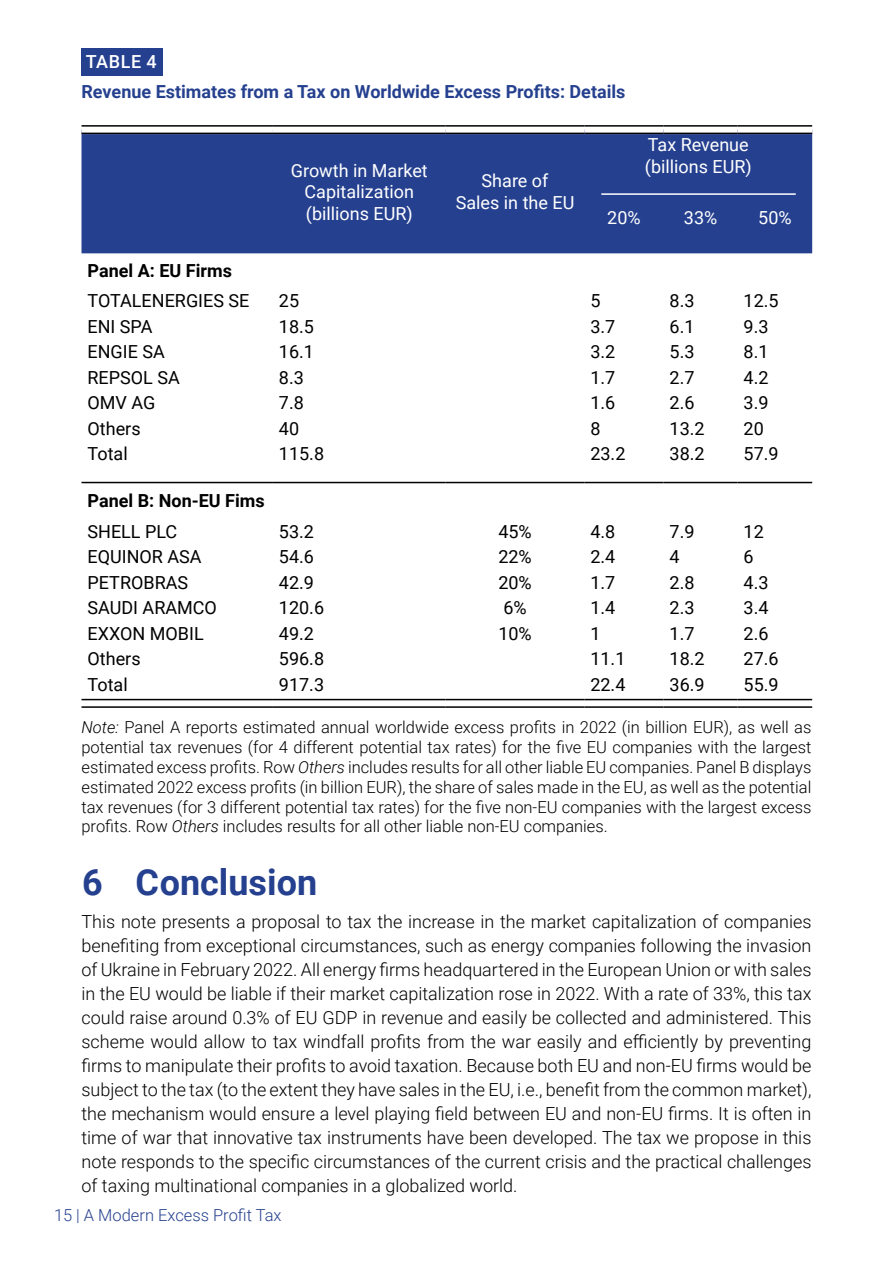
<style>
.page{position:relative;width:893px;height:1263px;background:#fff}
.page>*{position:absolute;margin:0;border:0;box-sizing:border-box;transform-origin:0 0}
.t1{font:700 36px "Roboto";color:#25408f}
.t2{font:300 18px/24px "Roboto";color:#000;text-align:justify}
.t3{font:18px "Roboto";color:#000}
.t4{font:18px/21.6px "Roboto";color:#fff;text-align:center}
.t5{font:700 18px "Roboto";color:#25408f}
.t6{font:700 18px "Roboto";color:#000}
.t7{font:500 18px "Roboto";letter-spacing:.035em;color:#fff}
.t8{font:300 16.5px/19.8px "Roboto";color:#000;text-align:justify}
.t9{font:300 16.5px "Roboto";color:#25408f}
.s1{font-style:italic}
</style>
<div class="page">
<div style="left:82px;top:48px;width:81px;height:27px;background:#25408f"></div>
<div style="left:82px;top:134px;width:730px;height:119px;background:#25408f"></div>
<svg style="left:82px;top:130px;width:191px;height:3px"></svg>
<svg style="left:273px;top:129px;width:173px;height:4px"></svg>
<svg style="left:446px;top:132px;width:138px;height:1px"></svg>
<svg style="left:584px;top:129px;width:80px;height:4px"></svg>
<svg style="left:664px;top:129px;width:74px;height:4px"></svg>
<svg style="left:738px;top:132px;width:74px;height:1px"></svg>
<svg style="left:82px;top:700px;width:191px;height:1px"></svg>
<svg style="left:273px;top:700px;width:173px;height:1px"></svg>
<svg style="left:446px;top:700px;width:138px;height:1px"></svg>
<svg style="left:584px;top:700px;width:80px;height:1px"></svg>
<svg style="left:664px;top:700px;width:74px;height:1px"></svg>
<svg style="left:738px;top:700px;width:74px;height:1px"></svg>
<hr style="left:82px;top:125px;width:191px;height:2px;background:#000">
<hr style="left:82px;top:133px;width:191px;height:1px;background:#000">
<hr style="left:273px;top:125px;width:173px;height:2px;background:#000">
<hr style="left:273px;top:133px;width:173px;height:1px;background:#000">
<hr style="left:446px;top:125px;width:138px;height:2px;background:#000">
<hr style="left:446px;top:133px;width:138px;height:1px;background:#000">
<hr style="left:584px;top:125px;width:80px;height:2px;background:#000">
<hr style="left:584px;top:133px;width:80px;height:1px;background:#000">
<hr style="left:664px;top:125px;width:74px;height:2px;background:#000">
<hr style="left:664px;top:133px;width:74px;height:1px;background:#000">
<hr style="left:738px;top:125px;width:74px;height:2px;background:#000">
<hr style="left:738px;top:133px;width:74px;height:1px;background:#000">
<hr style="left:82px;top:482px;width:191px;height:1px;background:#000">
<hr style="left:273px;top:482px;width:173px;height:1px;background:#000">
<hr style="left:446px;top:482px;width:138px;height:1px;background:#000">
<hr style="left:584px;top:482px;width:80px;height:1px;background:#000">
<hr style="left:664px;top:482px;width:74px;height:1px;background:#000">
<hr style="left:738px;top:482px;width:74px;height:1px;background:#000">
<hr style="left:82px;top:699px;width:191px;height:1px;background:#000">
<hr style="left:82px;top:706px;width:191px;height:2px;background:#000">
<hr style="left:273px;top:699px;width:173px;height:1px;background:#000">
<hr style="left:273px;top:706px;width:173px;height:2px;background:#000">
<hr style="left:446px;top:699px;width:138px;height:1px;background:#000">
<hr style="left:446px;top:706px;width:138px;height:2px;background:#000">
<hr style="left:584px;top:699px;width:80px;height:1px;background:#000">
<hr style="left:584px;top:706px;width:80px;height:2px;background:#000">
<hr style="left:664px;top:699px;width:74px;height:1px;background:#000">
<hr style="left:664px;top:706px;width:74px;height:2px;background:#000">
<hr style="left:738px;top:699px;width:74px;height:1px;background:#000">
<hr style="left:738px;top:706px;width:74px;height:2px;background:#000">
<hr style="left:601px;top:193px;width:195px;height:2px;background:#fff">
<p class="t7" style="left:86px;top:48px;width:72px">TABLE 4</p>
<p class="t5" style="left:82px;top:78px;width:545px">Revenue Estimates from a Tax on Worldwide Excess Profits: Details</p>
<p class="t4" style="left:291px;top:159px;width:138px">Growth in Market<br>Capitalization (billions EUR)</p>
<p class="t4" style="left:456px;top:170px;width:120px">Share of<br>Sales in the EU</p>
<p class="t4" style="left:645px;top:134px;width:108px;text-align:left">Tax Revenue (billions EUR)</p>
<p class="t4" style="left:607px;top:206px;width:35px">20%</p>
<p class="t4" style="left:684px;top:206px;width:35px">33%</p>
<p class="t4" style="left:758px;top:206px;width:35px">50%</p>
<p class="t6" style="left:88px;top:258px;width:146px">Panel A: EU Firms</p>
<p class="t3" style="left:88px;top:288px;width:163px">TOTALENERGIES SE</p>
<p class="t3" style="left:279px;top:288px;width:22px">25</p>
<p class="t3" style="left:590px;top:288px;width:12px">5</p>
<p class="t3" style="left:670px;top:288px;width:26px">8.3</p>
<p class="t3" style="left:744px;top:288px;width:37px">12.5</p>
<p class="t3" style="left:88px;top:314px;width:66px">ENI SPA</p>
<p class="t3" style="left:279px;top:314px;width:37px">18.5</p>
<p class="t3" style="left:590px;top:314px;width:26px">3.7</p>
<p class="t3" style="left:670px;top:314px;width:26px">6.1</p>
<p class="t3" style="left:744px;top:314px;width:26px">9.3</p>
<p class="t3" style="left:88px;top:339px;width:79px">ENGIE SA</p>
<p class="t3" style="left:279px;top:339px;width:37px">16.1</p>
<p class="t3" style="left:590px;top:339px;width:26px">3.2</p>
<p class="t3" style="left:670px;top:339px;width:26px">5.3</p>
<p class="t3" style="left:744px;top:339px;width:26px">8.1</p>
<p class="t3" style="left:88px;top:365px;width:94px">REPSOL SA</p>
<p class="t3" style="left:279px;top:365px;width:26px">8.3</p>
<p class="t3" style="left:590px;top:365px;width:26px">1.7</p>
<p class="t3" style="left:670px;top:365px;width:26px">2.7</p>
<p class="t3" style="left:744px;top:365px;width:26px">4.2</p>
<p class="t3" style="left:88px;top:390px;width:69px">OMV AG</p>
<p class="t3" style="left:279px;top:390px;width:26px">7.8</p>
<p class="t3" style="left:590px;top:390px;width:26px">1.6</p>
<p class="t3" style="left:670px;top:390px;width:26px">2.6</p>
<p class="t3" style="left:744px;top:390px;width:26px">3.9</p>
<p class="t3" style="left:88px;top:416px;width:55px">Others</p>
<p class="t3" style="left:279px;top:416px;width:22px">40</p>
<p class="t3" style="left:590px;top:416px;width:12px">8</p>
<p class="t3" style="left:670px;top:416px;width:37px">13.2</p>
<p class="t3" style="left:744px;top:416px;width:22px">20</p>
<p class="t3" style="left:88px;top:441px;width:42px">Total</p>
<p class="t3" style="left:279px;top:441px;width:47px">115.8</p>
<p class="t3" style="left:590px;top:441px;width:37px">23.2</p>
<p class="t3" style="left:670px;top:441px;width:37px">38.2</p>
<p class="t3" style="left:744px;top:441px;width:37px">57.9</p>
<p class="t6" style="left:88px;top:488px;width:179px">Panel B: Non-EU Fims</p>
<p class="t3" style="left:88px;top:519px;width:91px">SHELL PLC</p>
<p class="t3" style="left:279px;top:519px;width:37px">53.2</p>
<p class="t3" style="left:498px;top:519px;width:35px">45%</p>
<p class="t3" style="left:590px;top:519px;width:26px">4.8</p>
<p class="t3" style="left:670px;top:519px;width:26px">7.9</p>
<p class="t3" style="left:744px;top:519px;width:22px">12</p>
<p class="t3" style="left:88px;top:544px;width:116px">EQUINOR ASA</p>
<p class="t3" style="left:279px;top:544px;width:37px">54.6</p>
<p class="t3" style="left:498px;top:544px;width:35px">22%</p>
<p class="t3" style="left:590px;top:544px;width:26px">2.4</p>
<p class="t3" style="left:670px;top:544px;width:12px">4</p>
<p class="t3" style="left:744px;top:544px;width:12px">6</p>
<p class="t3" style="left:88px;top:570px;width:102px">PETROBRAS</p>
<p class="t3" style="left:279px;top:570px;width:37px">42.9</p>
<p class="t3" style="left:498px;top:570px;width:35px">20%</p>
<p class="t3" style="left:590px;top:570px;width:26px">1.7</p>
<p class="t3" style="left:670px;top:570px;width:26px">2.8</p>
<p class="t3" style="left:744px;top:570px;width:26px">4.3</p>
<p class="t3" style="left:88px;top:595px;width:131px">SAUDI ARAMCO</p>
<p class="t3" style="left:279px;top:595px;width:47px">120.6</p>
<p class="t3" style="left:503px;top:595px;width:25px">6%</p>
<p class="t3" style="left:590px;top:595px;width:26px">1.4</p>
<p class="t3" style="left:670px;top:595px;width:26px">2.3</p>
<p class="t3" style="left:744px;top:595px;width:26px">3.4</p>
<p class="t3" style="left:88px;top:621px;width:118px">EXXON MOBIL</p>
<p class="t3" style="left:279px;top:621px;width:37px">49.2</p>
<p class="t3" style="left:498px;top:621px;width:35px">10%</p>
<p class="t3" style="left:590px;top:621px;width:12px">1</p>
<p class="t3" style="left:670px;top:621px;width:26px">1.7</p>
<p class="t3" style="left:744px;top:621px;width:26px">2.6</p>
<p class="t3" style="left:88px;top:646px;width:55px">Others</p>
<p class="t3" style="left:279px;top:646px;width:47px">596.8</p>
<p class="t3" style="left:590px;top:646px;width:37px">11.1</p>
<p class="t3" style="left:670px;top:646px;width:37px">18.2</p>
<p class="t3" style="left:744px;top:646px;width:37px">27.6</p>
<p class="t3" style="left:88px;top:672px;width:42px">Total</p>
<p class="t3" style="left:279px;top:672px;width:47px">917.3</p>
<p class="t3" style="left:590px;top:672px;width:37px">22.4</p>
<p class="t3" style="left:670px;top:672px;width:37px">36.9</p>
<p class="t3" style="left:744px;top:672px;width:37px">55.9</p>
<p class="t8" style="left:82px;top:717px;width:731px"><span class="s1">Note:</span> Panel A reports estimated annual worldwide excess profits in 2022 (in billion EUR), as well as potential tax revenues (for 4 different potential tax rates) for the five EU companies with the largest estimated excess profits. Row <span class="s1">Others</span> includes results for all other liable EU companies. Panel B displays estimated 2022 excess profits (in billion EUR), the share of sales made in the EU, as well as the potential tax revenues (for 3 different potential tax rates) for the five non-EU companies with the largest excess profits. Row <span class="s1">Others</span> includes results for all other liable non-EU companies.</p>
<h1 class="t1" style="left:82px;top:857px;width:237px">6 Conclusion</h1>
<p class="t2" style="left:82px;top:909px;width:731px">This note presents a proposal to tax the increase in the market capitalization of companies benefiting from exceptional circumstances, such as energy companies following the invasion of Ukraine in February 2022. All energy firms headquartered in the European Union or with sales in the EU would be liable if their market capitalization rose in 2022. With a rate of 33%, this tax could raise around 0.3% of EU GDP in revenue and easily be collected and administered. This scheme would allow to tax windfall profits from the war easily and efficiently by preventing firms to manipulate their profits to avoid taxation. Because both EU and non-EU firms would be subject to the tax (to the extent they have sales in the EU, i.e., benefit from the common market), the mechanism would ensure a level playing field between EU and non-EU firms. It is often in time of war that innovative tax instruments have been developed. The tax we propose in this note responds to the specific circumstances of the current crisis and the practical challenges of taxing multinational companies in a globalized world.</p>
<p class="t9" style="left:54px;top:1204px;width:229px">15 | A Modern Excess Profit Tax</p>
</div>
